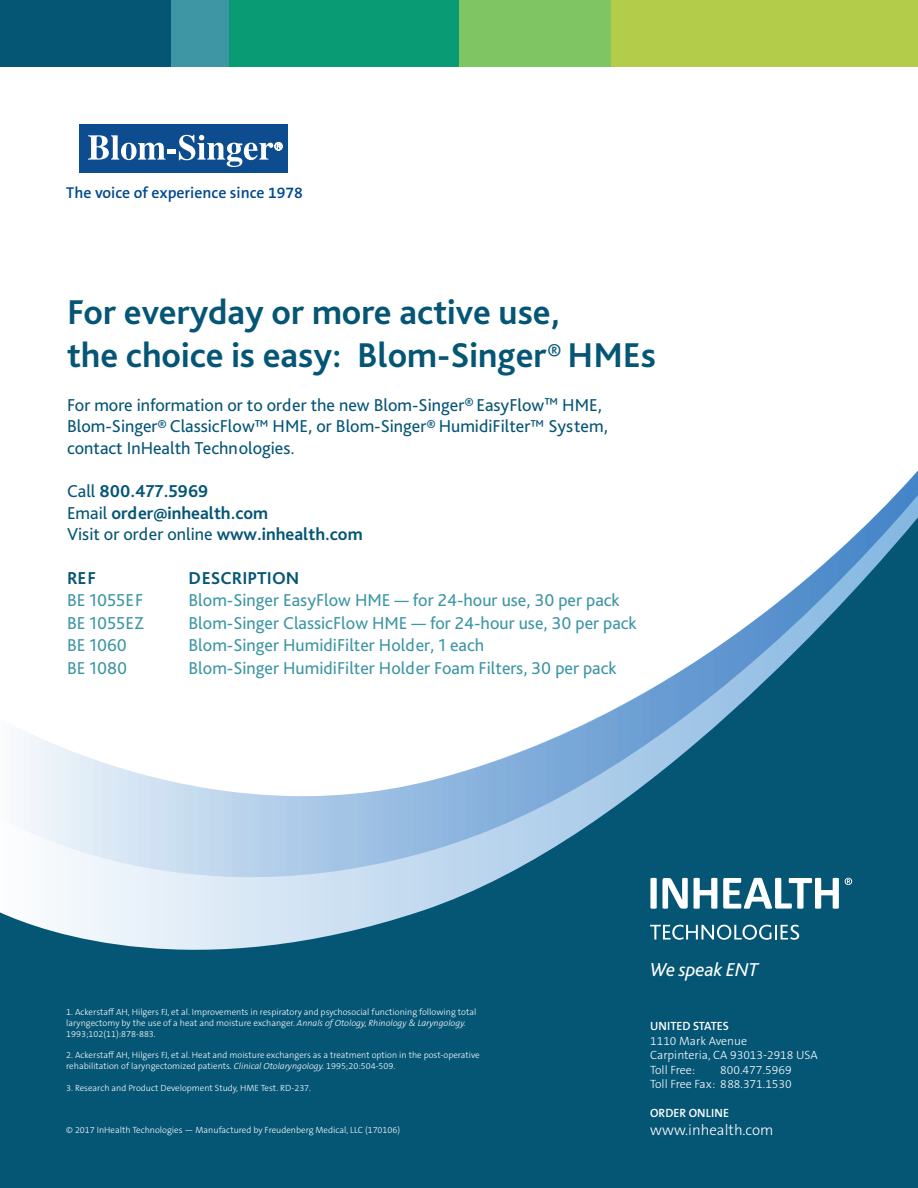
<style>
.page{position:relative;width:918px;height:1188px;background:#fff}
.page>*{position:absolute;margin:0;border:0;box-sizing:border-box;transform-origin:0 0}
.t1{font:700 36px "Bliss Pro";color:#055575}
.t2{font:italic 19.5px "Bliss Pro";color:#fff}
.t3{font:18px "Bliss Pro";color:#3e96a4}
.t4{font:18px/21.6px "Bliss Pro";color:#055575}
.t5{font:700 18px "Bliss Pro";color:#055575}
.t6{font:600 15.9px "The Sans B W6";color:#01498e}
.t7{font:300 15px "The Sans B W3";color:#fff}
.t8{font:300 12px "The Sans B W3";color:#fff}
.t9{font:600 12px "The Sans B W6";color:#fff}
.t10{font:300 9px/10.8px "The Sans B W3";color:#fff}
.s1{font-weight:700;font-size:16.5px}
.s2{font-size:16.5px}
.s3{font-weight:400}
.s4{font-weight:700}
.s5{font-style:italic}
</style>
<div class="page">
<div style="left:0;top:986px;width:918px;height:202px;background:#055575"></div>
<svg style="left:0;top:879px;width:918px;height:107px;background:#427f99"></svg>
<svg style="left:24px;top:470px;width:894px;height:409px"></svg>
<div style="left:79px;top:124px;width:209px;height:48px;background:#0d4c8e"></div>
<svg style="left:88px;top:135px;width:195px;height:32px"></svg>
<div style="left:171px;top:0;width:59px;height:67px;background:#3e96a4"></div>
<div style="left:230px;top:0;width:229px;height:67px;background:#099c74"></div>
<div style="left:459px;top:0;width:152px;height:67px;background:#7fc563"></div>
<div style="left:611px;top:0;width:307px;height:67px;background:#b3cd4b"></div>
<div style="left:0;top:0;width:171px;height:67px;background:#055575"></div>
<svg style="left:650px;top:878px;width:7px;height:31px"></svg>
<svg style="left:663px;top:878px;width:25px;height:31px"></svg>
<svg style="left:694px;top:878px;width:23px;height:31px"></svg>
<svg style="left:723px;top:878px;width:116px;height:31px"></svg>
<svg style="left:650px;top:925px;width:149px;height:14px"></svg>
<svg style="left:845px;top:878px;width:7px;height:7px"></svg>
<p class="t6" style="left:66px;top:182px;width:238px">The voice of experience since 1978</p>
<p class="t1" style="left:67px;top:289px;width:495px">For everyday or more active use,</p>
<p class="t1" style="left:67px;top:332px;width:591px">the choice is easy: Blom-Singer<sup>®</sup> HMEs</p>
<p class="t4" style="left:67px;top:394px;width:542px">For more information or to order the new Blom-Singer<span class="s1">®</span> EasyFlow<span class="s2">™</span> HME,<br>Blom-Singer<span class="s1">®</span> ClassicFlow<span class="s2">™</span> HME, or Blom-Singer<span class="s1">®</span> HumidiFilter<span class="s2">™</span> System, contact InHealth Technologies.</p>
<p class="t5" style="left:67px;top:480px;width:143px"><span class="s3">Call</span> 800.477.5969</p>
<p class="t5" style="left:67px;top:502px;width:203px"><span class="s3">Email</span> order@inhealth.com</p>
<p class="t4" style="left:67px;top:523px;width:297px">Visit or order online <span class="s4">www.inhealth.com</span></p>
<p class="t5" style="left:67px;top:567px;width:31px">REF</p>
<p class="t5" style="left:189px;top:567px;width:112px">DESCRIPTION</p>
<p class="t3" style="left:67px;top:589px;width:78px">BE 1055EF</p>
<p class="t3" style="left:189px;top:589px;width:433px">Blom-Singer EasyFlow HME — for 24-hour use, 30 per pack</p>
<p class="t3" style="left:67px;top:612px;width:79px">BE 1055EZ</p>
<p class="t3" style="left:189px;top:612px;width:450px">Blom-Singer ClassicFlow HME — for 24-hour use, 30 per pack</p>
<p class="t3" style="left:67px;top:634px;width:61px">BE 1060</p>
<p class="t3" style="left:189px;top:634px;width:297px">Blom-Singer HumidiFilter Holder, 1 each</p>
<p class="t3" style="left:67px;top:657px;width:62px">BE 1080</p>
<p class="t3" style="left:189px;top:657px;width:430px">Blom-Singer HumidiFilter Holder Foam Filters, 30 per pack</p>
<p class="t10" style="left:66px;top:1007px;width:412px">1. Ackerstaff AH, Hilgers FJ, et al. Improvements in respiratory and psychosocial functioning following total laryngectomy by the use of a heat and moisture exchanger. <span class="s5">Annals of Otology, Rhinology &amp; Laryngology.<br></span>1993;102(11):878-883.</p>
<p class="t10" style="left:66px;top:1050px;width:415px">2. Ackerstaff AH, Hilgers FJ, et al. Heat and moisture exchangers as a treatment option in the post-operative rehabilitation of laryngectomized patients. <span class="s5">Clinical Otolaryngology.</span> 1995;20:504-509.</p>
<p class="t10" style="left:66px;top:1082px;width:246px">3. Research and Product Development Study, HME Test. RD-237.</p>
<p class="t10" style="left:66px;top:1125px;width:335px">© 2017 InHealth Technologies — Manufactured by Freudenberg Medical, LLC (170106)</p>
<p class="t2" style="left:650px;top:958px;width:110px">We speak ENT</p>
<p class="t9" style="left:650px;top:1019px;width:80px">UNITED STATES</p>
<p class="t8" style="left:650px;top:1033px;width:99px">1110 Mark Avenue</p>
<p class="t8" style="left:650px;top:1048px;width:169px">Carpinteria, CA 93013-2918 USA</p>
<p class="t8" style="left:650px;top:1062px;width:47px">Toll Free:</p>
<p class="t8" style="left:720px;top:1062px;width:73px">800.477 .5969</p>
<p class="t8" style="left:650px;top:1076px;width:143px">Toll Free Fax: 888.371.1530</p>
<p class="t9" style="left:650px;top:1105px;width:80px">ORDER ONLINE</p>
<p class="t7" style="left:650px;top:1120px;width:125px">www.inhealth.com</p>
</div>
